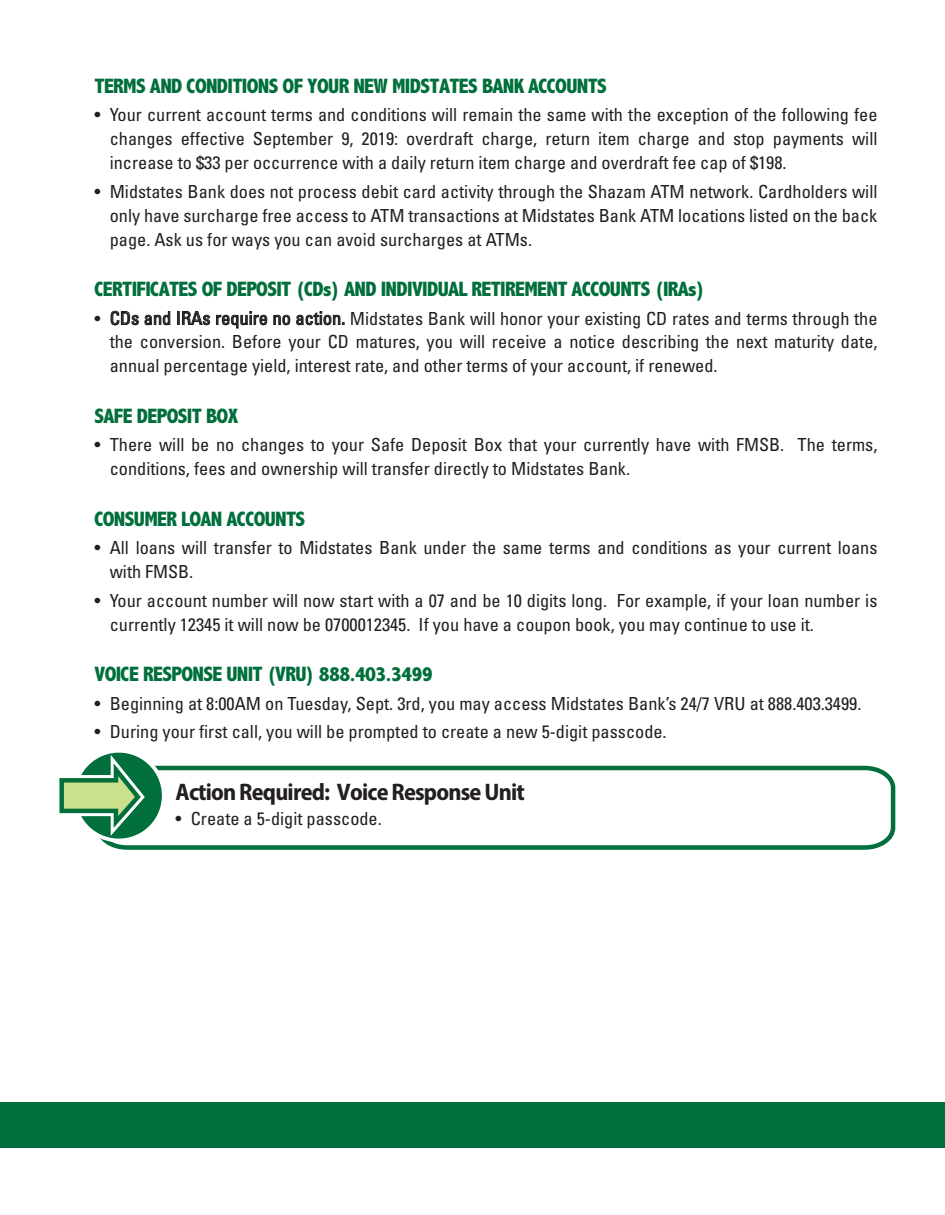
<style>
.page{position:relative;width:945px;height:1215px;background:#fff}
.page>*{position:absolute;margin:0;border:0;box-sizing:border-box;transform-origin:0 0}
.t1{font:700 semi-condensed 24px "Myriad Pro";letter-spacing:-.035em;color:#231f20}
.t2{font:800 condensed 21px "Abadi MT Pro";letter-spacing:-.035em;color:#006f3c}
.t3{font:condensed 18px/24px "Univers LT Std";color:#231f20;text-align:justify}
</style>
<div class="page">
<svg style="left:110px;top:310px;width:61px;height:16px"></svg>
<div style="left:177px;top:311px;width:3px;height:14px;border:1px solid #231f20"></div>
<svg style="left:182px;top:311px;width:28px;height:14px"></svg>
<svg style="left:216px;top:311px;width:129px;height:18px"></svg>
<div style="left:0;top:1102px;width:945px;height:46px;background:#006f3c"></div>
<svg style="left:119px;top:765px;width:777px;height:85px"></svg>
<svg style="left:59px;top:752px;width:110px;height:97px"></svg>
<p class="t2" style="left:94px;top:74px;width:514px">TERMS AND CONDITIONS OF YOUR NEW MIDSTATES BANK ACCOUNTS</p>
<p class="t3" style="left:110px;top:102px;width:769px;text-indent:-15px">• Your current account terms and conditions will remain the same with the exception of the following fee changes effective September 9, 2019: overdraft charge, return item charge and stop payments will increase to $33 per occurrence with a daily return item charge and overdraft fee cap of $198.</p>
<p class="t3" style="left:110px;top:179px;width:769px;text-indent:-15px">• Midstates Bank does not process debit card activity through the Shazam ATM network. Cardholders will only have surcharge free access to ATM transactions at Midstates Bank ATM locations listed on the back page. Ask us for ways you can avoid surcharges at ATMs.</p>
<p class="t2" style="left:94px;top:277px;width:612px">CERTIFICATES OF DEPOSIT (CDs) AND INDIVIDUAL RETIREMENT ACCOUNTS (IRAs)</p>
<p class="t3" style="left:110px;top:306px;width:769px;text-indent:-15px">• CDs and IRAs require no action. Midstates Bank will honor your existing CD rates and terms through the the conversion. Before your CD matures, you will receive a notice describing the next maturity date, annual percentage yield, interest rate, and other terms of your account, if renewed.</p>
<p class="t2" style="left:94px;top:404px;width:146px">SAFE DEPOSIT BOX</p>
<p class="t3" style="left:110px;top:433px;width:769px;text-indent:-15px">• There will be no changes to your Safe Deposit Box that your currently have with FMSB. The terms, conditions, fees and ownership will transfer directly to Midstates Bank.</p>
<p class="t2" style="left:94px;top:507px;width:212px">CONSUMER LOAN ACCOUNTS</p>
<p class="t3" style="left:110px;top:536px;width:769px;text-indent:-15px">• All loans will transfer to Midstates Bank under the same terms and conditions as your current loans with FMSB.</p>
<p class="t3" style="left:110px;top:588px;width:769px;text-indent:-15px">• Your account number will now start with a 07 and be 10 digits long. For example, if your loan number is currently 12345 it will now be 0700012345. If you have a coupon book, you may continue to use it.</p>
<p class="t2" style="left:94px;top:663px;width:340px">VOICE RESPONSE UNIT (VRU) 888.403.3499</p>
<p class="t3" style="left:94px;top:691px;width:768px">• Beginning at 8:00AM on Tuesday, Sept. 3rd, you may access Midstates Bank’s 24/7 VRU at 888.403.3499.</p>
<p class="t3" style="left:94px;top:720px;width:574px">• During your first call, you will be prompted to create a new 5-digit passcode.</p>
<h1 class="t1" style="left:176px;top:776px;width:351px">Action Required: Voice Response Unit</h1>
<p class="t3" style="left:176px;top:807px;width:208px">• Create a 5-digit passcode.</p>
</div>
